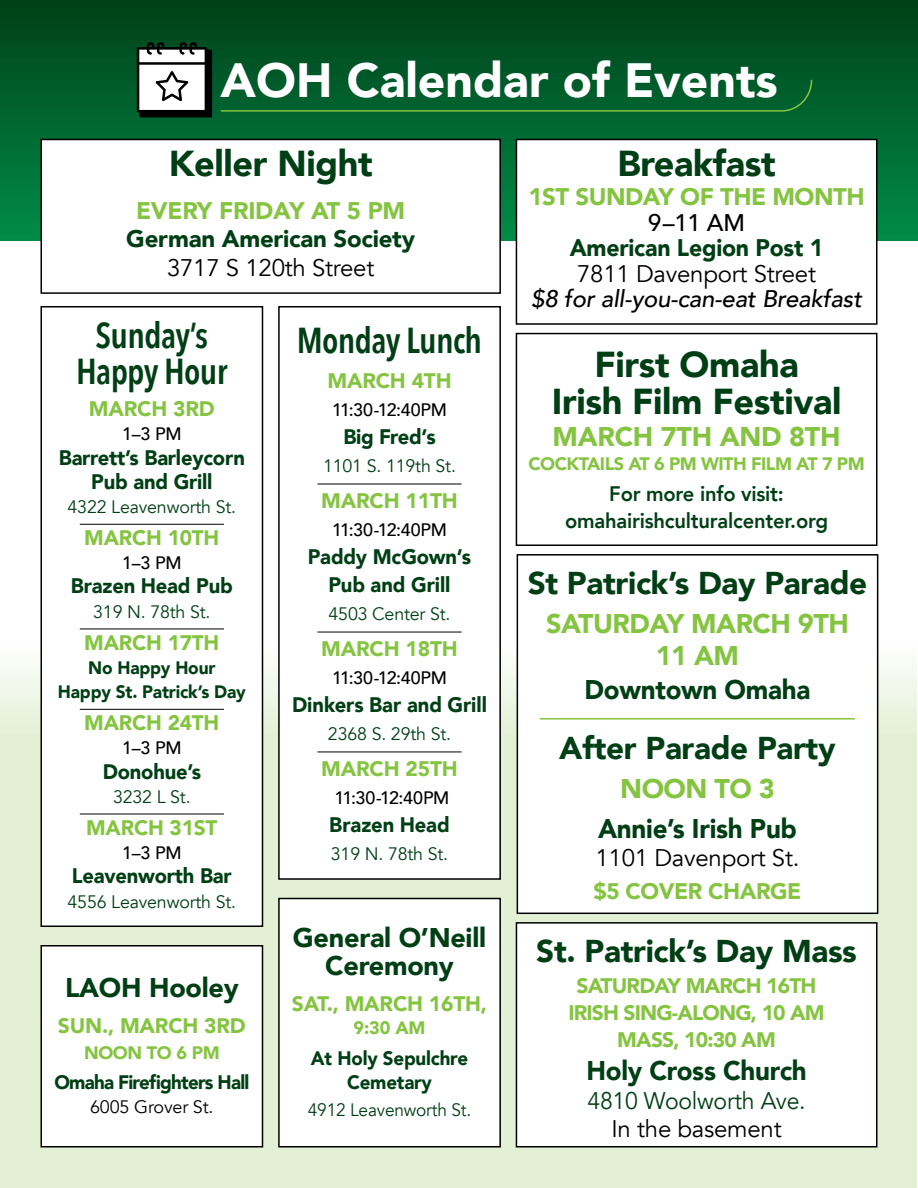
<style>
.page{position:relative;width:918px;height:1188px;background:#fff}
.page>*{position:absolute;margin:0;border:0;box-sizing:border-box;transform-origin:0 0}
.t1{font:900 48px "Avenir";color:#fff}
.t2{font:900 36px/37.5px "Avenir";letter-spacing:-.01em;color:#003f15;text-align:center}
.t3{font:600 36px/36.3px "Avenir Next Condensed";letter-spacing:-.02em;color:#003f15;text-align:center}
.t4{font:900 31.5px "Avenir";letter-spacing:-.01em;color:#003f15}
.t5{font:900 27px "Avenir";letter-spacing:-.01em;color:#003f15;scale:.96 1}
.t6{font:900 27px/32.2px "Avenir";letter-spacing:-.02em;color:#85c441;text-align:center}
.t7{font:900 27px/28.5px "Avenir";letter-spacing:-.01em;color:#003f15;text-align:center}
.t8{font:24px "Avenir";letter-spacing:-.01em;color:#000}
.t9{font:900 24px "Avenir";letter-spacing:-.02em;color:#85c441}
.t10{font:italic 500 24px "Avenir";letter-spacing:-.01em;color:#000}
.t11{font:900 24px "Avenir";letter-spacing:-.01em;color:#003f15}
.t12{font:900 24px "Avenir";letter-spacing:-.01em;color:#003f15;scale:.96 1}
.t13{font:24px "Avenir";letter-spacing:-.01em;color:#003f15;scale:.96 1}
.t14{font:500 24px "Avenir";color:#000}
.t15{font:900 22.5px "Avenir";letter-spacing:-.02em;color:#85c441}
.t16{font:900 21px/28px "Avenir";letter-spacing:-.01em;color:#003f15;text-align:center;scale:.96 1}
.t17{font:900 21px "Avenir";letter-spacing:-.01em;color:#85c441}
.t18{font:900 21px/27px "Avenir";letter-spacing:-.04em;color:#85c441;text-align:center}
.t19{font:800 21px/27px "Avenir";letter-spacing:-.01em;color:#003f15;text-align:center;scale:.96 1}
.t20{font:900 19.5px/24px "Avenir";letter-spacing:-.01em;color:#003f15;text-align:center;scale:.96 1}
.t21{font:900 19.5px "Avenir";letter-spacing:-.04em;color:#003f15;scale:.96 1}
.t22{font:18px "Avenir";letter-spacing:-.01em;color:#003f15}
.t23{font:500 18px "Avenir";letter-spacing:-.01em;color:#000}
.t24{font:900 18px "Avenir";letter-spacing:-.03em;color:#85c441}
.t25{font:900 18px/24.3px "Avenir";letter-spacing:-.01em;color:#003f15;text-align:center;scale:.96 1}
.t26{font:18px "Avenir";letter-spacing:-.01em;color:#003f15;scale:.96 1}
.t27{font:18px "Avenir";letter-spacing:-.01em;color:#000}
</style>
<div class="page">
<div style="left:1px;top:645px;width:916px;height:542px;background:#e4f0d4"></div>
<div style="left:0;top:0;width:918px;height:241px;background:linear-gradient(to bottom,#004018,#008c48)"></div>
<svg style="left:137px;top:42px;width:75px;height:75px"></svg>
<div style="left:219px;top:78px;width:594px;height:34px;background:#005f2c"></div>
<div style="left:516px;top:140px;width:361px;height:184px;background:#fff"></div>
<div style="left:516px;top:139px;width:362px;height:186px;border:2px solid #000"></div>
<div style="left:41px;top:140px;width:459px;height:153px;background:#fff"></div>
<div style="left:40px;top:139px;width:461px;height:155px;border:2px solid #000"></div>
<div style="left:279px;top:307px;width:221px;height:572px;background:#fff"></div>
<hr style="left:317px;top:484px;width:145px;height:1px;background:#000">
<hr style="left:317px;top:632px;width:145px;height:1px;background:#000">
<hr style="left:317px;top:752px;width:145px;height:1px;background:#000">
<div style="left:278px;top:306px;width:223px;height:574px;border:2px solid #000"></div>
<div style="left:279px;top:898px;width:221px;height:249px;background:#fff"></div>
<div style="left:278px;top:898px;width:223px;height:250px;border:2px solid #000"></div>
<div style="left:516px;top:923px;width:361px;height:224px;background:#fff"></div>
<div style="left:516px;top:922px;width:362px;height:226px;border:2px solid #000"></div>
<div style="left:516px;top:333px;width:362px;height:213px;border:2px solid #000"></div>
<div style="left:517px;top:555px;width:361px;height:358px;background:#fff"></div>
<div style="left:517px;top:554px;width:361px;height:360px;border:2px solid #000"></div>
<hr style="left:540px;top:718px;width:315px;height:2px;background:#85c441">
<div style="left:41px;top:946px;width:221px;height:201px;background:#fff"></div>
<div style="left:40px;top:945px;width:223px;height:203px;border:2px solid #000"></div>
<div style="left:41px;top:307px;width:221px;height:619px;background:#fff"></div>
<hr style="left:80px;top:524px;width:144px;height:1px;background:#000">
<hr style="left:80px;top:629px;width:144px;height:1px;background:#000">
<hr style="left:80px;top:709px;width:144px;height:1px;background:#000">
<hr style="left:80px;top:814px;width:144px;height:1px;background:#000">
<div style="left:40px;top:306px;width:223px;height:621px;border:2px solid #000"></div>
<h1 class="t1" style="left:221px;top:39px;width:559px">AOH Calendar of Events</h1>
<h2 class="t2" style="left:169px;top:144px;width:206px">Keller Night</h2>
<p class="t9" style="left:136px;top:190px;width:271px">EVERY FRIDAY AT 5 PM</p>
<p class="t11" style="left:126px;top:218px;width:290px">German American Society</p>
<p class="t8" style="left:167px;top:254px;width:209px">3717 S 120th Street</p>
<h2 class="t3" style="left:76px;top:316px;width:153px">Sunday’s<br>Happy Hour</h2>
<p class="t17" style="left:89px;top:391px;width:127px">MARCH 3RD</p>
<p class="t23" style="left:122px;top:418px;width:61px">1–3 PM</p>
<p class="t16" style="left:59px;top:445px;width:195px;line-height:24.3px">Barrett’s Barleycorn<br>Pub and Grill</p>
<p class="t22" style="left:68px;top:496px;width:170px">4322 Leavenworth St.</p>
<p class="t17" style="left:84px;top:520px;width:137px">MARCH 10TH</p>
<p class="t23" style="left:122px;top:547px;width:61px">1–3 PM</p>
<p class="t16" style="left:71px;top:572px;width:170px">Brazen Head Pub</p>
<p class="t22" style="left:93px;top:601px;width:119px">319 N. 78th St.</p>
<p class="t17" style="left:84px;top:624px;width:137px">MARCH 17TH</p>
<p class="t25" style="left:58px;top:655px;width:197px">No Happy Hour<br>Happy St. Patrick’s Day</p>
<p class="t17" style="left:84px;top:705px;width:137px">MARCH 24TH</p>
<p class="t23" style="left:122px;top:732px;width:61px">1–3 PM</p>
<p class="t16" style="left:103px;top:757px;width:104px">Donohue’s</p>
<p class="t22" style="left:113px;top:786px;width:79px">3232 L St.</p>
<p class="t17" style="left:86px;top:809px;width:133px">MARCH 31ST</p>
<p class="t23" style="left:122px;top:837px;width:61px">1–3 PM</p>
<p class="t16" style="left:72px;top:861px;width:168px">Leavenworth Bar</p>
<p class="t22" style="left:68px;top:891px;width:170px">4556 Leavenworth St.</p>
<p class="t7" style="left:65px;top:972px;width:175px">LAOH Hooley</p>
<p class="t17" style="left:58px;top:1007px;width:189px">SUN., MARCH 3RD</p>
<p class="t24" style="left:84px;top:1037px;width:137px">NOON TO 6 PM</p>
<p class="t21" style="left:54px;top:1066px;width:205px">Omaha Firefighters Hall</p>
<p class="t27" style="left:90px;top:1096px;width:125px">6005 Grover St.</p>
<h2 class="t3" style="left:297px;top:321px;width:187px">Monday Lunch</h2>
<p class="t17" style="left:327px;top:363px;width:126px">MARCH 4TH</p>
<p class="t23" style="left:332px;top:394px;width:116px">11:30-12:40PM</p>
<p class="t16" style="left:343px;top:422px;width:98px">Big Fred’s</p>
<p class="t22" style="left:323px;top:455px;width:134px">1101 S. 119th St.</p>
<p class="t17" style="left:321px;top:483px;width:138px">MARCH 11TH</p>
<p class="t23" style="left:332px;top:514px;width:116px">11:30-12:40PM</p>
<p class="t16" style="left:308px;top:542px;width:171px">Paddy McGown’s<br>Pub and Grill</p>
<p class="t22" style="left:329px;top:604px;width:123px">4503 Center St.</p>
<p class="t17" style="left:321px;top:631px;width:138px">MARCH 18TH</p>
<p class="t23" style="left:332px;top:662px;width:116px">11:30-12:40PM</p>
<p class="t16" style="left:292px;top:690px;width:204px">Dinkers Bar and Grill</p>
<p class="t22" style="left:328px;top:723px;width:125px">2368 S. 29th St.</p>
<p class="t17" style="left:321px;top:751px;width:138px">MARCH 25TH</p>
<p class="t23" style="left:334px;top:782px;width:116px">11:30-12:40PM</p>
<p class="t16" style="left:329px;top:810px;width:127px">Brazen Head</p>
<p class="t22" style="left:331px;top:843px;width:119px">319 N. 78th St.</p>
<p class="t7" style="left:293px;top:923px;width:195px">General O’Neill<br>Ceremony</p>
<p class="t17" style="left:292px;top:986px;width:197px">SAT., MARCH 16TH,</p>
<p class="t24" style="left:354px;top:1012px;width:73px">9:30 AM</p>
<p class="t20" style="left:311px;top:1045px;width:165px">At Holy Sepulchre<br>Cemetary</p>
<p class="t26" style="left:308px;top:1099px;width:172px">4912 Leavenworth St.</p>
<h2 class="t2" style="left:617px;top:144px;width:160px">Breakfast</h2>
<p class="t9" style="left:529px;top:176px;width:337px">1ST SUNDAY OF THE MONTH</p>
<p class="t14" style="left:648px;top:201px;width:98px">9–11 AM</p>
<p class="t12" style="left:570px;top:227px;width:266px">American Legion Post 1</p>
<p class="t8" style="left:577px;top:259px;width:240px">7811 Davenport Street</p>
<p class="t10" style="left:531px;top:284px;width:332px">$8 for all-you-can-eat Breakfast</p>
<h2 class="t2" style="left:552px;top:345px;width:291px">First Omaha<br>Irish Film Festival</h2>
<p class="t6" style="left:553px;top:420px;width:290px">MARCH 7TH AND 8TH</p>
<p class="t24" style="left:528px;top:448px;width:338px">COCKTAILS AT 6 PM WITH FILM AT 7 PM</p>
<p class="t19" style="left:565px;top:481px;width:276px">For more info visit: omahairishculturalcenter.org</p>
<h3 class="t4" style="left:528px;top:556px;width:341px">St Patrick’s Day Parade</h3>
<p class="t6" style="left:546px;top:607px;width:304px">SATURDAY MARCH 9TH<br>11 AM</p>
<p class="t5" style="left:585px;top:666px;width:237px">Downtown Omaha</p>
<h3 class="t4" style="left:559px;top:721px;width:278px">After Parade Party</h3>
<p class="t6" style="left:620px;top:772px;width:156px">NOON TO 3</p>
<p class="t5" style="left:598px;top:805px;width:209px">Annie’s Irish Pub</p>
<p class="t8" style="left:596px;top:843px;width:205px">1101 Davenport St.</p>
<p class="t15" style="left:594px;top:872px;width:209px">$5 COVER CHARGE</p>
<h3 class="t4" style="left:536px;top:924px;width:322px">St. Patrick’s Day Mass</h3>
<p class="t18" style="left:568px;top:972px;width:258px">SATURDAY MARCH 16TH<br>IRISH SING-ALONG, 10 AM<br>MASS, 10:30 AM</p>
<p class="t5" style="left:586px;top:1048px;width:231px">Holy Cross Church</p>
<p class="t13" style="left:587px;top:1086px;width:229px">4810 Woolworth Ave.</p>
<p class="t8" style="left:612px;top:1115px;width:172px">In the basement</p>
</div>
